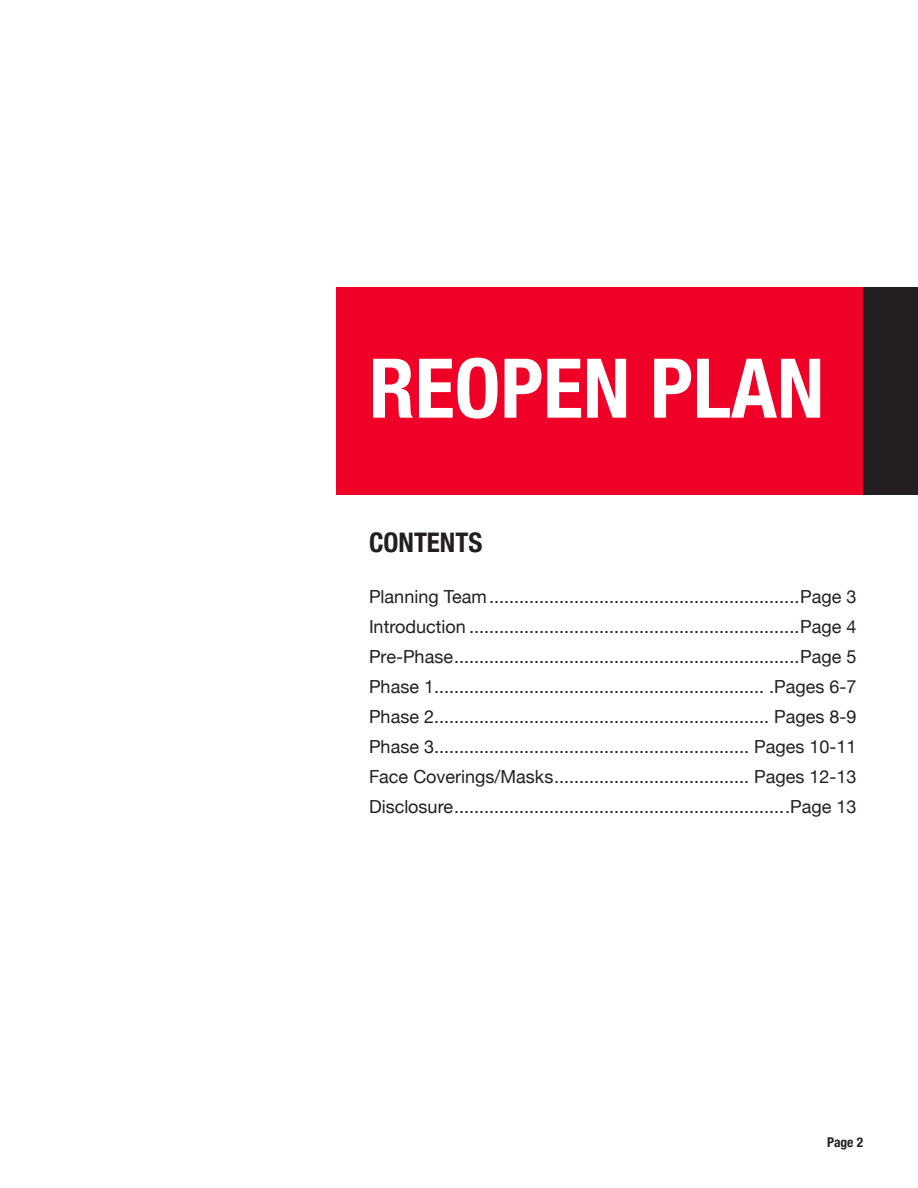
<style>
.page{position:relative;width:918px;height:1188px;background:#fff}
.page>*{position:absolute;margin:0;border:0;box-sizing:border-box;transform-origin:0 0}
.t1{font:700 condensed 82.5px "Helvetica Neue";color:#fff}
.t2{font:700 condensed 27px "Helvetica Neue";color:#231f20}
.t3{font:18px "Helvetica Neue";color:#231f20}
.t4{font:700 condensed 13.5px "Helvetica Neue";color:#231f20}
</style>
<div class="page">
<div style="left:336px;top:287px;width:527px;height:207px;background:#ef0027"></div>
<div style="left:863px;top:287px;width:55px;height:207px;background:#231f20"></div>
<p class="t1" style="left:369px;top:320px;width:457px">REOPEN PLAN</p>
<p class="t2" style="left:369px;top:520px;width:115px">CONTENTS</p>
<p class="t3" style="left:369px;top:584px;width:489px">Planning Team..............................................................Page 3</p>
<p class="t3" style="left:369px;top:614px;width:489px">Introduction ..................................................................Page 4</p>
<p class="t3" style="left:369px;top:644px;width:489px">Pre-Phase.....................................................................Page 5</p>
<p class="t3" style="left:369px;top:674px;width:489px">Phase 1.................................................................. .Pages 6-7</p>
<p class="t3" style="left:369px;top:704px;width:489px">Phase 2................................................................... Pages 8-9</p>
<p class="t3" style="left:369px;top:734px;width:489px">Phase 3............................................................... Pages 10-11</p>
<p class="t3" style="left:369px;top:764px;width:489px">Face Coverings/Masks....................................... Pages 12-13</p>
<p class="t3" style="left:369px;top:794px;width:489px">Disclosure...................................................................Page 13</p>
<p class="t4" style="left:827px;top:1131px;width:37px">Page 2</p>
</div>
